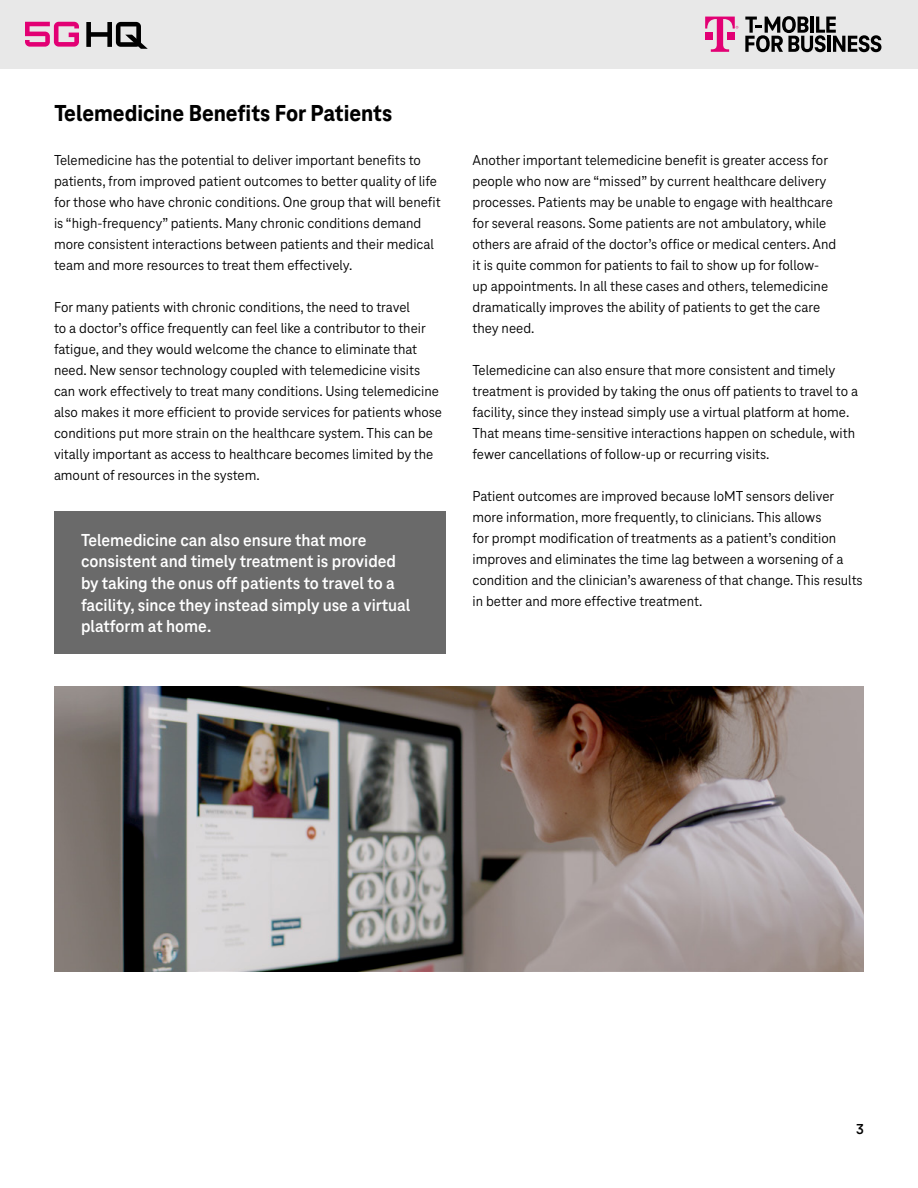
<style>
.page{position:relative;width:918px;height:1188px;background:#fff}
.page>*{position:absolute;margin:0;border:0;box-sizing:border-box;transform-origin:0 0}
.t1{font:800 24px "Tele Neo";color:#000}
.t2{font:700 18px/21.6px "Tele Neo";color:#fff}
.t3{font:15px/21px "Tele Neo";color:#000}
.t4{font:700 15px "Tele Neo";color:#000}
</style>
<div class="page">
<img style="left:54px;top:687px;width:810px;height:285px">
<div style="left:0;top:0;width:918px;height:68px;background:#e8e8e8"></div>
<svg style="left:25px;top:22px;width:54px;height:25px"></svg>
<svg style="left:86px;top:22px;width:62px;height:27px"></svg>
<svg style="left:705px;top:17px;width:33px;height:35px"></svg>
<svg style="left:745px;top:16px;width:136px;height:36px"></svg>
<div style="left:54px;top:511px;width:392px;height:143px;background:#6a6a6a"></div>
<h1 class="t1" style="left:54px;top:100px;width:339px">Telemedicine Benefits For Patients</h1>
<p class="t3" style="left:54px;top:150px;width:388px">Telemedicine has the potential to deliver important benefits to patients, from improved patient outcomes to better quality of life for those who have chronic conditions. One group that will benefit is “high-frequency” patients. Many chronic conditions demand more consistent interactions between patients and their medical team and more resources to treat them effectively.</p>
<p class="t3" style="left:54px;top:297px;width:390px">For many patients with chronic conditions, the need to travel<br>to a doctor’s office frequently can feel like a contributor to their fatigue, and they would welcome the chance to eliminate that need. New sensor technology coupled with telemedicine visits can work effectively to treat many conditions. Using telemedicine also makes it more efficient to provide services for patients whose conditions put more strain on the healthcare system. This can be vitally important as access to healthcare becomes limited by the amount of resources in the system.</p>
<p class="t2" style="left:81px;top:529px;width:331px">Telemedicine can also ensure that more consistent and timely treatment is provided by taking the onus off patients to travel to a facility, since they instead simply use a virtual platform at home.</p>
<p class="t3" style="left:472px;top:150px;width:365px">Another important telemedicine benefit is greater access for people who now are “missed” by current healthcare delivery processes. Patients may be unable to engage with healthcare for several reasons. Some patients are not ambulatory, while others are afraid of the doctor’s office or medical centers. And it is quite common for patients to fail to show up for follow&shy;up appointments. In all these cases and others, telemedicine dramatically improves the ability of patients to get the care they need.</p>
<p class="t3" style="left:472px;top:360px;width:387px">Telemedicine can also ensure that more consistent and timely treatment is provided by taking the onus off patients to travel to a facility, since they instead simply use a virtual platform at home.<br>That means time-sensitive interactions happen on schedule, with fewer cancellations of follow-up or recurring visits.</p>
<p class="t3" style="left:472px;top:486px;width:392px">Patient outcomes are improved because IoMT sensors deliver more information, more frequently, to clinicians. This allows<br>for prompt modification of treatments as a patient’s condition improves and eliminates the time lag between a worsening of a condition and the clinician’s awareness of that change. This results in better and more effective treatment.</p>
<p class="t4" style="left:856px;top:1120px;width:9px">3</p>
</div>
